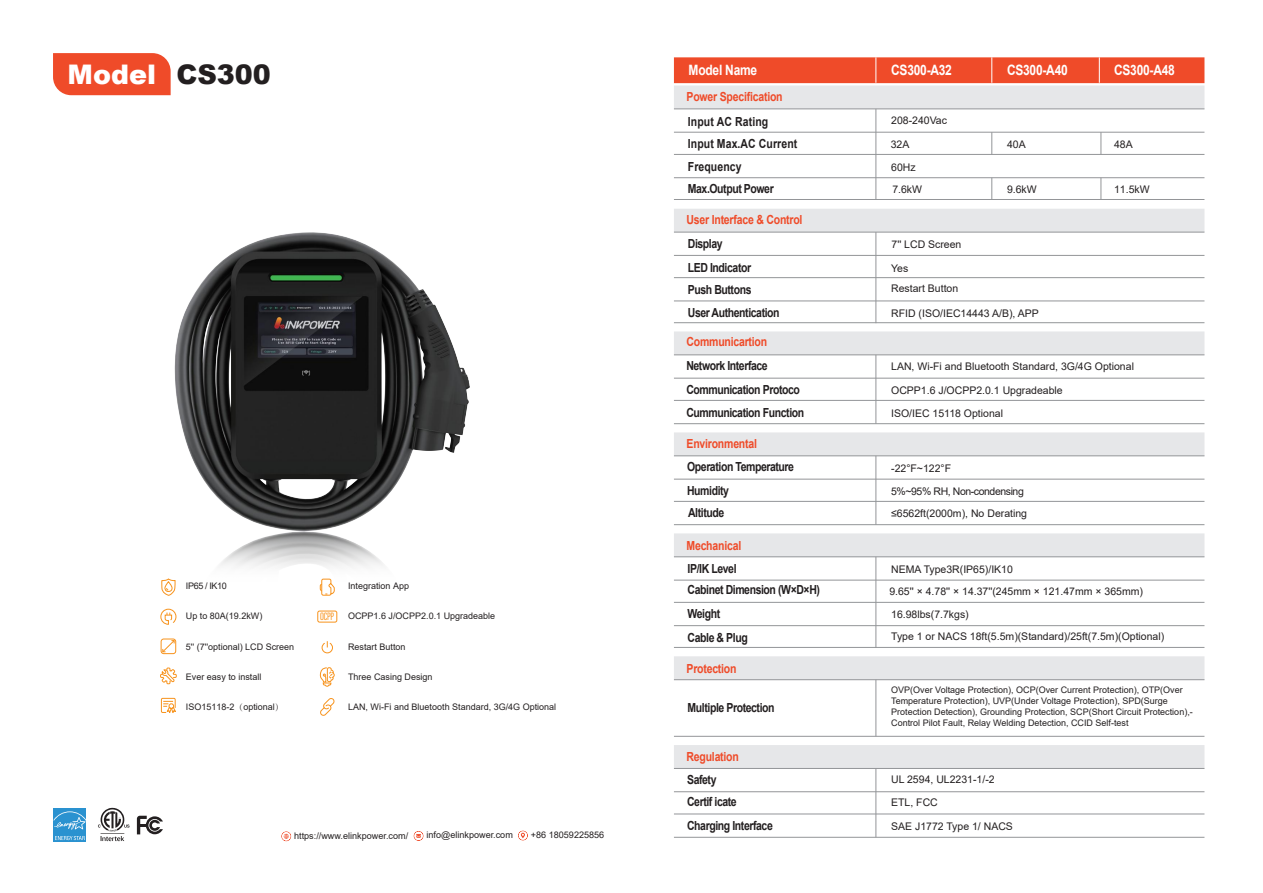
<style>
.page{position:relative;width:1263px;height:893px;background:#fff}
.page>*{position:absolute;margin:0;border:0;box-sizing:border-box;transform-origin:0 0}
.t1{font:900 27px "Arial";color:#fff}
.t2{font:700 14.25px "Arial";letter-spacing:-.02em;color:#fff;scale:.84 1}
.t3{font:700 12.45px/23.2px "Arial";letter-spacing:-.04em;color:#231f20;scale:.84 1}
.t4{font:700 12.45px "Arial";letter-spacing:-.02em;color:#ef4b29;scale:.84 1}
.t5{font:700 12.45px/23.2px "Arial";letter-spacing:.01em;color:#231f20;scale:.84 1}
.t6{font:10.5px "Arial";color:#231f20}
.t7{font:10.5px "Arial";letter-spacing:-.04em;color:#231f20}
.t8{font:9.15px "Arial";color:#231f20}
.t9{font:9px/10.8px "Arial";color:#231f20}
.t10{font:9px "Arial";letter-spacing:-.04em;color:#231f20}
.s1{color:#231f20}
.s2{font-family:"Adobe Song Std";font-weight:300}
</style>
<div class="page">
<div style="left:674px;top:209px;width:530px;height:23px;background:#e6e7e9"></div>
<div style="left:674px;top:331px;width:530px;height:23px;background:#e6e7e9"></div>
<hr style="left:674px;top:132px;width:530px;height:1px;background:#939598">
<hr style="left:674px;top:154px;width:530px;height:1px;background:#939598">
<hr style="left:674px;top:177px;width:530px;height:1px;background:#939598">
<hr style="left:674px;top:199px;width:530px;height:1px;background:#939598">
<hr style="left:875px;top:109px;width:1px;height:91px;background:#939598">
<hr style="left:674px;top:232px;width:530px;height:1px;background:#939598">
<hr style="left:674px;top:255px;width:530px;height:1px;background:#939598">
<hr style="left:674px;top:277px;width:530px;height:1px;background:#939598">
<hr style="left:674px;top:301px;width:530px;height:1px;background:#939598">
<hr style="left:674px;top:322px;width:530px;height:1px;background:#939598">
<hr style="left:875px;top:232px;width:1px;height:91px;background:#939598">
<hr style="left:674px;top:354px;width:530px;height:1px;background:#939598">
<hr style="left:674px;top:378px;width:530px;height:1px;background:#939598">
<hr style="left:674px;top:400px;width:530px;height:1px;background:#939598">
<hr style="left:674px;top:423px;width:530px;height:1px;background:#939598">
<hr style="left:875px;top:355px;width:1px;height:69px;background:#939598">
<svg style="left:991px;top:132px;width:1px;height:22px"></svg>
<svg style="left:1100px;top:132px;width:1px;height:22px"></svg>
<svg style="left:1100px;top:178px;width:1px;height:21px"></svg>
<svg style="left:991px;top:178px;width:1px;height:21px"></svg>
<svg style="left:674px;top:57px;width:530px;height:52px;background:#ea9a8a"></svg>
<div style="left:674px;top:533px;width:530px;height:23px;background:#e6e7e9"></div>
<hr style="left:674px;top:556px;width:530px;height:1px;background:#939598">
<hr style="left:674px;top:580px;width:530px;height:1px;background:#939598">
<hr style="left:674px;top:602px;width:530px;height:1px;background:#939598">
<hr style="left:674px;top:625px;width:530px;height:1px;background:#939598">
<hr style="left:674px;top:647px;width:530px;height:1px;background:#939598">
<hr style="left:875px;top:557px;width:1px;height:91px;background:#939598">
<div style="left:674px;top:432px;width:530px;height:23px;background:#e6e7e9"></div>
<hr style="left:674px;top:455px;width:530px;height:1px;background:#939598">
<hr style="left:674px;top:479px;width:530px;height:1px;background:#939598">
<hr style="left:674px;top:501px;width:530px;height:1px;background:#939598">
<hr style="left:674px;top:524px;width:530px;height:1px;background:#939598">
<hr style="left:875px;top:456px;width:1px;height:69px;background:#939598">
<div style="left:674px;top:745px;width:530px;height:23px;background:#e6e7e9"></div>
<hr style="left:674px;top:768px;width:530px;height:1px;background:#939598">
<hr style="left:674px;top:791px;width:530px;height:1px;background:#939598">
<hr style="left:674px;top:814px;width:530px;height:1px;background:#939598">
<hr style="left:674px;top:837px;width:530px;height:1px;background:#939598">
<hr style="left:875px;top:768px;width:1px;height:69px;background:#939598">
<div style="left:674px;top:656px;width:530px;height:23px;background:#e6e7e9"></div>
<hr style="left:674px;top:679px;width:530px;height:1px;background:#939598">
<hr style="left:674px;top:736px;width:530px;height:1px;background:#939598">
<hr style="left:875px;top:680px;width:1px;height:56px;background:#939598">
<div style="left:53px;top:53px;width:118px;height:42px;background:#ef4b29"></div>
<svg style="left:518px;top:831px;width:10px;height:9px"></svg>
<svg style="left:414px;top:831px;width:9px;height:10px"></svg>
<svg style="left:281px;top:831px;width:10px;height:10px"></svg>
<svg style="left:137px;top:816px;width:26px;height:18px"></svg>
<svg style="left:53px;top:808px;width:1px;height:34px"></svg>
<div style="left:54px;top:808px;width:32px;height:26px;background:#2a92d0"></div>
<svg style="left:54px;top:811px;width:32px;height:19px"></svg>
<div style="left:54px;top:834px;width:32px;height:8px;background:#2a92d0"></div>
<svg style="left:55px;top:836px;width:30px;height:4px"></svg>
<svg style="left:98px;top:808px;width:32px;height:33px"></svg>
<img style="left:160px;top:232px;width:310px;height:410px">
<svg style="left:161px;top:698px;width:15px;height:15px"></svg>
<div style="left:161px;top:639px;width:15px;height:15px;border:1px solid #f7931d;border-radius:3px"></div>
<svg style="left:162px;top:640px;width:13px;height:13px"></svg>
<svg style="left:160px;top:667px;width:17px;height:17px"></svg>
<svg style="left:161px;top:578px;width:15px;height:18px"></svg>
<div style="left:317px;top:611px;width:20px;height:11px;border:1px solid #f7931d;border-radius:2px"></div>
<svg style="left:320px;top:578px;width:15px;height:18px"></svg>
<svg style="left:320px;top:667px;width:15px;height:20px"></svg>
<svg style="left:320px;top:698px;width:15px;height:18px"></svg>
<svg style="left:160px;top:609px;width:17px;height:16px"></svg>
<svg style="left:321px;top:641px;width:12px;height:12px"></svg>
<svg style="left:321px;top:613px;width:13px;height:7px"></svg>
<h1 class="t1" style="left:68px;top:54px;width:205px">Model <span class="s1">CS300</span></h1>
<p class="t10" style="left:186px;top:580px;width:43px">IP65 / IK10</p>
<p class="t9" style="left:186px;top:611px;width:78px">Up to 80A(19.2kW)</p>
<p class="t9" style="left:186px;top:641px;width:110px">5'' (7''optional) LCD Screen</p>
<p class="t9" style="left:348px;top:580px;width:63px">Integration App</p>
<p class="t9" style="left:348px;top:611px;width:149px">OCPP1.6 J/OCPP2.0.1 Upgradeable</p>
<p class="t9" style="left:348px;top:641px;width:59px">Restart Button</p>
<p class="t9" style="left:186px;top:671px;width:77px">Ever easy to install</p>
<p class="t9" style="left:348px;top:671px;width:86px">Three Casing Design</p>
<p class="t9" style="left:186px;top:701px;width:95px">ISO15118-2<span class="s2">（</span>optional<span class="s2">)</span></p>
<p class="t9" style="left:348px;top:701px;width:210px">LAN, Wi-Fi and Bluetooth Standard, 3G/4G Optional</p>
<p class="t8" style="left:294px;top:829px;width:116px">https://www.elinkpower.com/</p>
<p class="t8" style="left:426px;top:829px;width:88px">info@elinkpower.com</p>
<p class="t8" style="left:531px;top:828px;width:75px">+86 18059225856</p>
<h2 class="t2" style="left:891px;top:60px;width:74px">CS300-A32</h2>
<h2 class="t2" style="left:1007px;top:60px;width:74px">CS300-A40</h2>
<h2 class="t2" style="left:1114px;top:60px;width:74px">CS300-A48</h2>
<h2 class="t2" style="left:689px;top:60px;width:83px">Model Name</h2>
<h3 class="t4" style="left:686px;top:88px;width:116px">Power Specification</h3>
<h3 class="t5" style="left:688px;top:110px;width:97px">Input AC Rating</h3>
<p class="t6" style="left:891px;top:113px;width:57px">208-240Vac</p>
<h3 class="t5" style="left:688px;top:132px;width:132px">Input Max.AC Current<br>Frequency</h3>
<p class="t6" style="left:891px;top:137px;width:20px">32A</p>
<p class="t6" style="left:1007px;top:137px;width:20px">40A</p>
<p class="t6" style="left:1114px;top:137px;width:20px">48A</p>
<p class="t6" style="left:892px;top:182px;width:31px">7.6kW</p>
<p class="t6" style="left:1007px;top:182px;width:31px">9.6kW</p>
<p class="t6" style="left:1114px;top:182px;width:37px">11.5kW</p>
<p class="t6" style="left:891px;top:160px;width:26px">60Hz</p>
<h3 class="t3" style="left:688px;top:178px;width:104px">Max.Output Power</h3>
<h3 class="t4" style="left:686px;top:211px;width:140px">User Interface &amp; Control</h3>
<h3 class="t3" style="left:688px;top:232px;width:77px">Display<br>LED Indicator</h3>
<p class="t6" style="left:891px;top:237px;width:71px">7'' LCD Screen</p>
<p class="t6" style="left:891px;top:261px;width:19px">Yes</p>
<h3 class="t3" style="left:688px;top:278px;width:77px">Push Buttons</h3>
<p class="t6" style="left:891px;top:281px;width:69px">Restart Button</p>
<h3 class="t3" style="left:688px;top:301px;width:111px">User Authentication</h3>
<p class="t6" style="left:891px;top:306px;width:149px">RFID (ISO/IEC14443 A/B), APP</p>
<h3 class="t4" style="left:686px;top:333px;width:98px">Communicartion</h3>
<h3 class="t3" style="left:686px;top:354px;width:98px">Network Interface</h3>
<p class="t6" style="left:891px;top:359px;width:244px">LAN, Wi-Fi and Bluetooth Standard, 3G/4G Optional</p>
<h3 class="t3" style="left:686px;top:378px;width:137px">Communication Protoco</h3>
<p class="t6" style="left:891px;top:383px;width:173px">OCPP1.6 J/OCPP2.0.1 Upgradeable</p>
<h3 class="t3" style="left:686px;top:401px;width:142px">Cummunication Function</h3>
<p class="t6" style="left:891px;top:406px;width:113px">ISO/IEC 15118 Optional</p>
<h3 class="t4" style="left:686px;top:435px;width:85px">Environmental</h3>
<h3 class="t3" style="left:687px;top:455px;width:129px">Operation Temperature</h3>
<p class="t6" style="left:891px;top:461px;width:62px">-22°F~122°F</p>
<h3 class="t3" style="left:687px;top:479px;width:52px">Humidity</h3>
<p class="t7" style="left:891px;top:484px;width:134px">5%~95% RH, Non-condensing</p>
<h3 class="t3" style="left:688px;top:501px;width:45px">Altitude</h3>
<p class="t6" style="left:891px;top:506px;width:137px">≤6562ft(2000m), No Derating</p>
<h3 class="t4" style="left:686px;top:537px;width:67px">Mechanical</h3>
<h3 class="t3" style="left:688px;top:557px;width:60px">IP/IK Level</h3>
<p class="t6" style="left:891px;top:562px;width:123px">NEMA Type3R(IP65)/IK10</p>
<h3 class="t3" style="left:688px;top:578px;width:159px;line-height:23.9px">Cabinet Dimension (W×D×H)<br>Weight</h3>
<p class="t6" style="left:889px;top:584px;width:255px">9.65'' × 4.78'' × 14.37''(245mm × 121.47mm × 365mm)</p>
<p class="t6" style="left:891px;top:607px;width:79px">16.98lbs(7.7kgs)</p>
<h3 class="t3" style="left:688px;top:626px;width:73px">Cable &amp; Plug</h3>
<p class="t6" style="left:891px;top:629px;width:275px">Type 1 or NACS 18ft(5.5m)(Standard)/25ft(7.5m)(Optional)</p>
<h3 class="t4" style="left:686px;top:660px;width:61px">Protection</h3>
<h3 class="t3" style="left:688px;top:696px;width:105px">Multiple Protection</h3>
<h3 class="t4" style="left:686px;top:747px;width:64px">Regulation</h3>
<h3 class="t3" style="left:687px;top:769px;width:37px">Safety</h3>
<p class="t6" style="left:891px;top:772px;width:105px">UL 2594, UL2231-1/-2</p>
<h3 class="t3" style="left:687px;top:790px;width:61px">Certif icate</h3>
<p class="t6" style="left:891px;top:795px;width:48px">ETL, FCC</p>
<h3 class="t3" style="left:687px;top:814px;width:104px">Charging Interface</h3>
<p class="t6" style="left:891px;top:819px;width:123px">SAE J1772 Type 1/ NACS</p>
<p class="t9" style="left:891px;top:685px;width:303px">OVP(Over Voltage Protection), OCP(Over Current Protection), OTP(Over Temperature Protection), UVP(Under Voltage Protection), SPD(Surge Protection Detection), Grounding Protection, SCP(Short Circuit Protection),- Control Pilot Fault, Relay Welding Detection, CCID Self-test</p>
</div>
